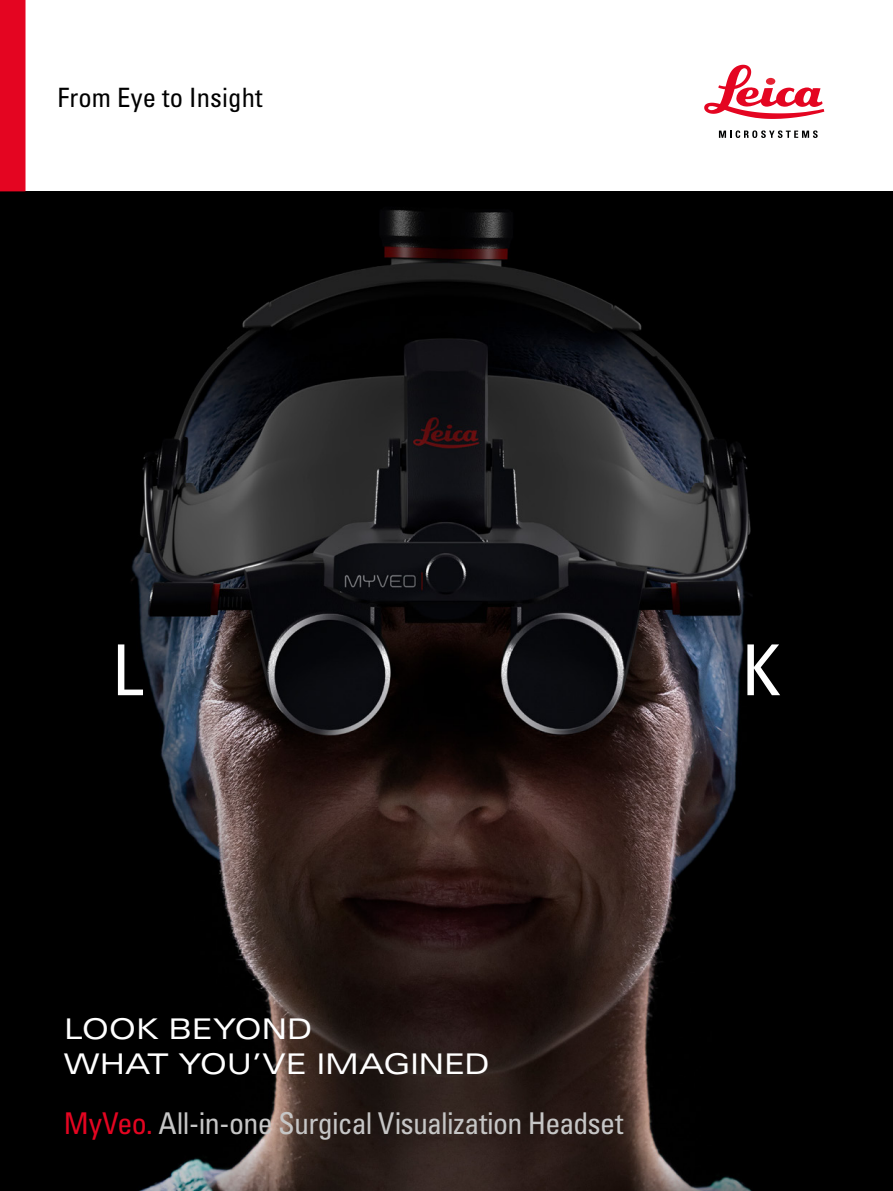
<style>
.page{position:relative;width:893px;height:1191px;background:#fff}
.page>*{position:absolute;margin:0;border:0;box-sizing:border-box;transform-origin:0 0}
.t1{font:condensed 70.2px "Univers LT Std";color:#fff}
.t2{font:condensed 30px "Univers LT Std";letter-spacing:-.025em;color:#c6c6c6}
.t3{font:expanded 28.5px/34.5px "Univers LT Std";letter-spacing:-.005em;color:#fff}
.t4{font:condensed 26.7px "Univers LT Std";letter-spacing:.005em;color:#000}
.s1{color:#e40521}
</style>
<div class="page">
<img style="left:0;top:191px;width:893px;height:1000px">
<div style="left:0;top:0;width:26px;height:191px;background:#e40521"></div>
<svg style="left:704px;top:65px;width:120px;height:54px"></svg>
<div style="left:766px;top:78px;width:9px;height:7px;background:#e62333;border-radius:50%"></div>
<svg style="left:719px;top:130px;width:99px;height:8px"></svg>
<p class="t4" style="left:57px;top:80px;width:207px">From Eye to Insight</p>
<h1 class="t1" style="left:112px;top:626px;width:33px">L</h1>
<h1 class="t1" style="left:742px;top:626px;width:41px">K</h1>
<p class="t3" style="left:64px;top:1011px;width:427px">LOOK BEYOND<br>WHAT YOU’VE IMAGINED</p>
<p class="t2" style="left:64px;top:1104px;width:561px"><span class="s1">MyVeo.</span> All-in-one Surgical Visualization Headset</p>
</div>
